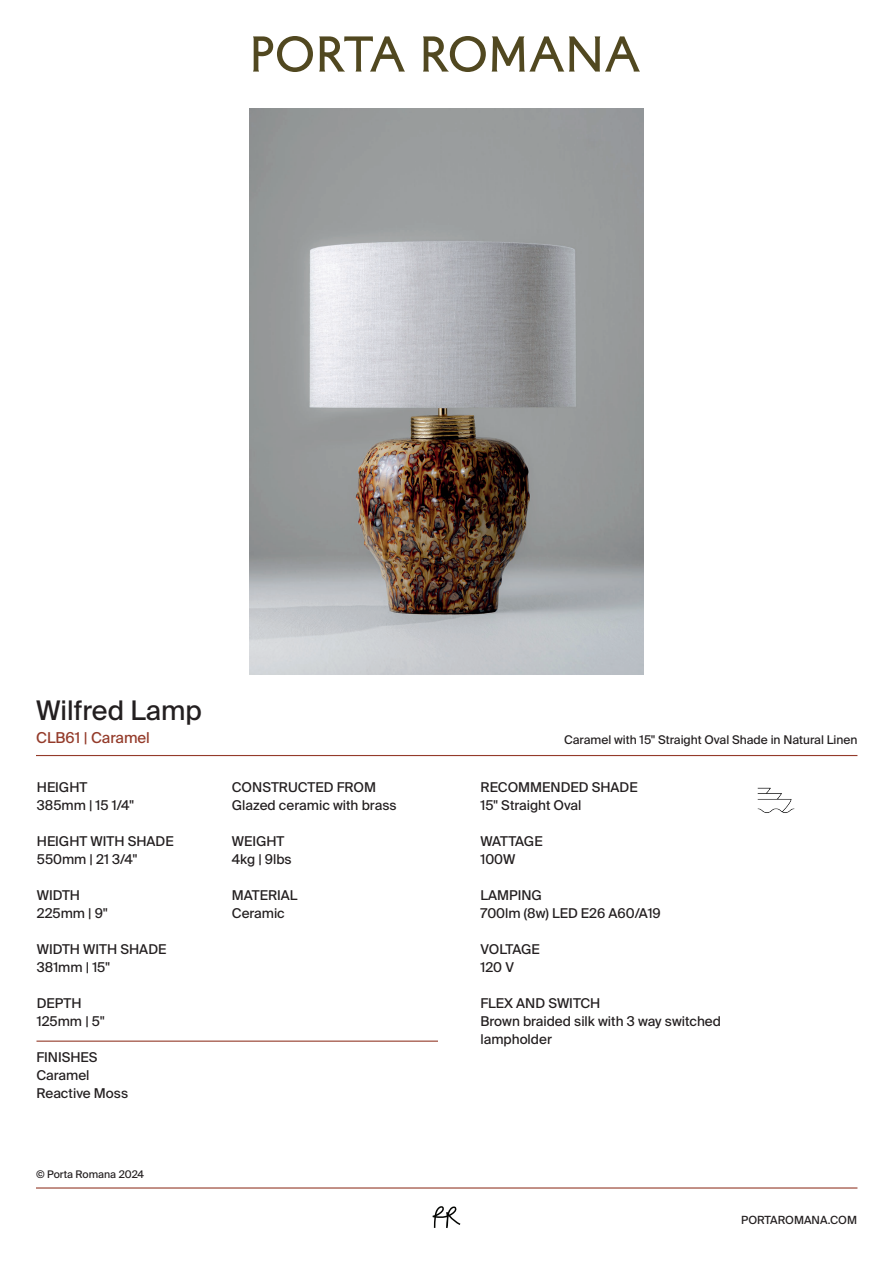
<style>
.page{position:relative;width:893px;height:1263px;background:#fff}
.page>*{position:absolute;margin:0;border:0;box-sizing:border-box;transform-origin:0 0}
.t1{font:27px "Suisse Intl";color:#231f20}
.t2{font:15px "Suisse Intl";color:#943b2a}
.t3{font:13.5px/18px "Suisse Intl";color:#231f20}
.t4{font:12px "Suisse Intl";color:#231f20}
.t5{font:11.25px "Suisse Intl";color:#231f20}
.t6{font:10.5px "Suisse Intl";color:#231f20}
</style>
<div class="page">
<hr style="left:36px;top:755px;width:821px;height:1px;background:#943b2a">
<img style="left:250px;top:108px;width:393px;height:566px">
<svg style="left:253px;top:36px;width:60px;height:36px"></svg>
<svg style="left:319px;top:36px;width:86px;height:36px"></svg>
<svg style="left:423px;top:36px;width:63px;height:36px"></svg>
<svg style="left:492px;top:36px;width:148px;height:36px"></svg>
<hr style="left:36px;top:1040px;width:402px;height:2px;background:#943b2a">
<svg style="left:433px;top:1206px;width:27px;height:22px"></svg>
<hr style="left:36px;top:1187px;width:821px;height:1px;background:#943b2a">
<img style="left:757px;top:787px;width:38px;height:26px">
<h1 class="t1" style="left:36px;top:695px;width:167px">Wilfred Lamp</h1>
<p class="t2" style="left:36px;top:729px;width:115px">CLB61 | Caramel</p>
<p class="t4" style="left:564px;top:733px;width:295px">Caramel with 15" Straight Oval Shade in Natural Linen</p>
<p class="t3" style="left:37px;top:778px;width:99px">HEIGHT<br>385mm | 15 1/4"</p>
<p class="t3" style="left:37px;top:832px;width:138px">HEIGHT WITH SHADE<br>550mm | 21 3/4"</p>
<p class="t3" style="left:37px;top:886px;width:72px">WIDTH<br>225mm | 9"</p>
<p class="t3" style="left:37px;top:940px;width:131px">WIDTH WITH SHADE<br>381mm | 15"</p>
<p class="t3" style="left:37px;top:994px;width:69px">DEPTH<br>125mm | 5"</p>
<p class="t3" style="left:36px;top:1048px;width:93px">FINISHES<br>Caramel<br>Reactive Moss</p>
<p class="t6" style="left:36px;top:1168px;width:110px">© Porta Romana 2024</p>
<p class="t3" style="left:232px;top:778px;width:166px">CONSTRUCTED FROM<br>Glazed ceramic with brass</p>
<p class="t3" style="left:232px;top:832px;width:61px">WEIGHT<br>4kg | 9lbs</p>
<p class="t3" style="left:232px;top:886px;width:67px">MATERIAL<br>Ceramic</p>
<p class="t3" style="left:480px;top:778px;width:159px">RECOMMENDED SHADE<br>15" Straight Oval</p>
<p class="t3" style="left:480px;top:832px;width:64px">WATTAGE<br>100W</p>
<p class="t3" style="left:480px;top:886px;width:182px">LAMPING<br>700lm (8w) LED E26 A60/A19</p>
<p class="t3" style="left:480px;top:940px;width:61px">VOLTAGE<br>120 V</p>
<p class="t3" style="left:480px;top:994px;width:242px">FLEX AND SWITCH<br>Brown braided silk with 3 way switched lampholder</p>
<p class="t5" style="left:741px;top:1213px;width:117px">PORTAROMANA.COM</p>
</div>
